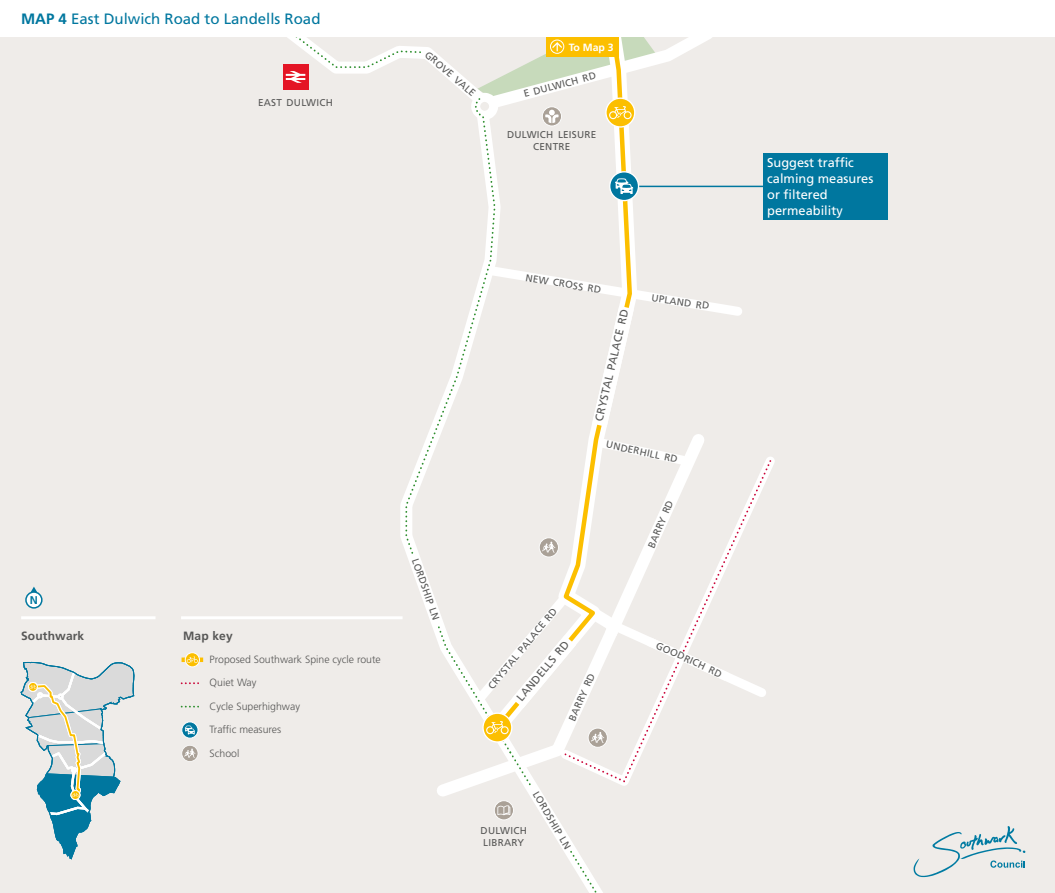
<style>
.page{position:relative;width:1055px;height:893px;background:#fff}
.page>*{position:absolute;margin:0;border:0;box-sizing:border-box;transform-origin:0 0}
.t1{font:15px "Frutiger LT Std";color:#00779f}
.t2{font:12.9px/15.9px "Frutiger LT Std";color:#fff}
.t3{font:700 12px "Frutiger LT Std";letter-spacing:.01em;color:#575756}
.t4{font:700 11.25px "Frutiger LT Std";color:#00779f}
.t5{font:11.1px "Frutiger LT Std";color:#575756}
.t6{font:300 10.5px "Frutiger LT Std";color:#575756}
.t7{font:700 10.5px "Frutiger LT Std";color:#fff}
.t8{font:9.9px/12.5px "Frutiger LT Std";letter-spacing:.025em;color:#575756;text-align:center}
.s1{font-weight:700}
</style>
<div class="page">
<div style="left:0;top:1px;width:1054px;height:892px;background:#efece9"></div>
<svg style="left:437px;top:777px;width:28px;height:19px"></svg>
<svg style="left:614px;top:126px;width:20px;height:134px"></svg>
<svg style="left:404px;top:126px;width:97px;height:563px"></svg>
<hr style="left:629px;top:186px;width:175px;height:1px;background:#00779f">
<div style="left:763px;top:153px;width:124px;height:67px;background:#00779f"></div>
<svg style="left:402px;top:543px;width:47px;height:93px"></svg>
<div style="left:605px;top:97px;width:30px;height:31px;border:1px solid #fff;border-radius:50%"></div>
<svg style="left:609px;top:172px;width:29px;height:29px"></svg>
<div style="left:609px;top:171px;width:30px;height:30px;border:1px solid #fff;border-radius:50%"></div>
<svg style="left:615px;top:178px;width:18px;height:16px"></svg>
<svg style="left:465px;top:260px;width:308px;height:633px"></svg>
<hr style="left:181px;top:616px;width:221px;height:3px;background:#fff">
<svg style="left:181px;top:657px;width:22px;height:5px"></svg>
<svg style="left:185px;top:653px;width:14px;height:14px"></svg>
<div style="left:185px;top:652px;width:15px;height:15px;border:1px solid #fff;border-radius:50%"></div>
<svg style="left:187px;top:657px;width:11px;height:6px"></svg>
<svg style="left:182px;top:722px;width:16px;height:16px"></svg>
<div style="left:181px;top:721px;width:17px;height:17px;border:1px solid #fff;border-radius:50%"></div>
<svg style="left:185px;top:726px;width:10px;height:8px"></svg>
<svg style="left:182px;top:682px;width:17px;height:2px"></svg>
<svg style="left:182px;top:706px;width:17px;height:2px"></svg>
<svg style="left:182px;top:746px;width:16px;height:15px"></svg>
<div style="left:26px;top:592px;width:16px;height:16px;background:#fff;border-radius:50%"></div>
<div style="left:25px;top:591px;width:18px;height:18px;border:2px solid #00779f;border-radius:50%"></div>
<svg style="left:31px;top:587px;width:6px;height:5px"></svg>
<hr style="left:21px;top:616px;width:134px;height:3px;background:#fff">
<svg style="left:20px;top:662px;width:115px;height:198px"></svg>
<svg style="left:283px;top:37px;width:429px;height:89px"></svg>
<svg style="left:913px;top:826px;width:112px;height:51px"></svg>
<div style="left:0;top:0;width:1054px;height:37px;background:#fff"></div>
<h1 class="t1" style="left:21px;top:10px;width:301px"><span class="s1">MAP 4</span> East Dulwich Road to Landells Road</h1>
<p class="t8" style="left:258px;top:97px;width:76px">EAST DULWICH</p>
<p class="t8" style="left:430px;top:48px;width:65px;rotate:41deg">GROVE VALE</p>
<p class="t7" style="left:569px;top:41px;width:46px">To Map 3</p>
<p class="t8" style="left:522px;top:88px;width:76px;rotate:-15deg">E DULWICH RD</p>
<p class="t8" style="left:507px;top:128px;width:91px">DULWICH LEISURE<br>CENTRE</p>
<p class="t4" style="left:30px;top:594px;width:10px">N</p>
<p class="t3" style="left:21px;top:628px;width:65px">Southwark</p>
<p class="t3" style="left:183px;top:628px;width:51px">Map key</p>
<p class="t6" style="left:210px;top:653px;width:173px">Proposed Southwark Spine cycle route</p>
<p class="t6" style="left:210px;top:677px;width:48px">Quiet Way</p>
<p class="t6" style="left:210px;top:700px;width:92px">Cycle Superhighway</p>
<p class="t6" style="left:210px;top:723px;width:73px">Traffic measures</p>
<p class="t6" style="left:210px;top:747px;width:31px">School</p>
<p class="t8" style="left:421px;top:557px;width:66px;rotate:71deg">LORDSHIP LN</p>
<p class="t8" style="left:527px;top:271px;width:78px;rotate:10deg">NEW CROSS RD</p>
<p class="t5" style="left:592px;top:420px;width:116px;rotate:-77deg">CRYSTAL PALACE RD</p>
<p class="t8" style="left:652px;top:292px;width:60px;rotate:8deg">UPLAND RD</p>
<p class="t8" style="left:607px;top:438px;width:74px;rotate:12deg">UNDERHILL RD</p>
<p class="t8" style="left:485px;top:683px;width:103px;rotate:-50deg">CRYSTAL PALACE RD</p>
<p class="t5" style="left:514px;top:695px;width:76px;rotate:-50deg">LANDELLS RD</p>
<p class="t8" style="left:566px;top:718px;width:52px;rotate:-66deg">BARRY RD</p>
<p class="t8" style="left:541px;top:789px;width:66px;rotate:60deg">LORDSHIP LN</p>
<p class="t8" style="left:480px;top:824px;width:48px;text-align:left">DULWICH<br>LIBRARY</p>
<p class="t8" style="left:645px;top:545px;width:52px;rotate:-67deg">BARRY RD</p>
<p class="t8" style="left:659px;top:639px;width:73px;rotate:25deg">GOODRICH RD</p>
<h2 class="t2" style="left:767px;top:154px;width:108px">Suggest traffic calming measures or filtered permeability</h2>
</div>
